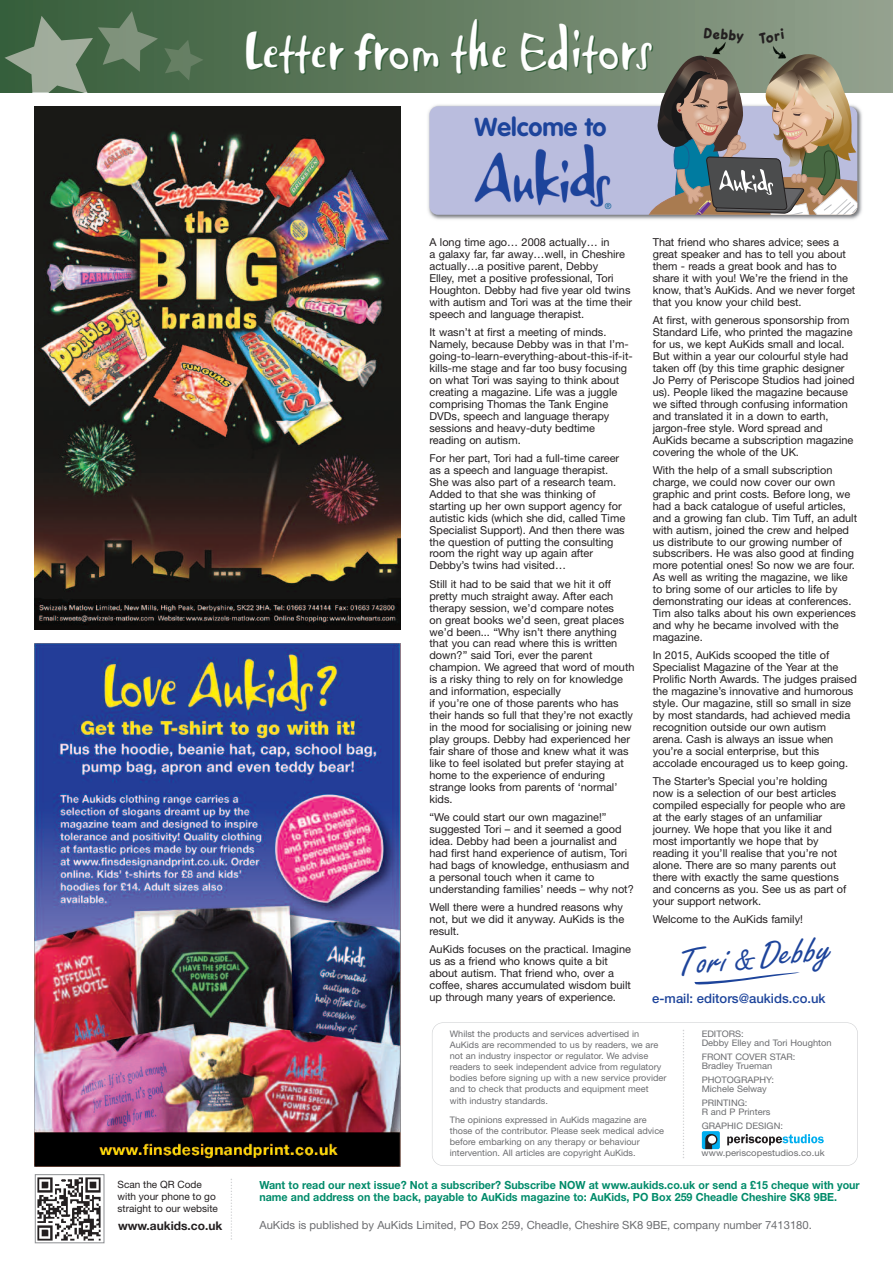
<style>
.page{position:relative;width:893px;height:1263px;background:#fff}
.page>*{position:absolute;margin:0;border:0;box-sizing:border-box;transform-origin:0 0}
.t1{font:50.85px "Airstream ITC";color:#fff;scale:.92 1}
.t2{font:39.6px "Freestyle Script";color:#1d449b;scale:1.13 1}
.t3{font:700 25.5px "VAG Rounded";color:#1d449b}
.t4{font:700 17.1px "BBCDC Comic";color:#231f20}
.t5{font:500 13.05px "Helvetica Neue LT";color:#1d449b}
.t6{font:700 12px "Helvetica Neue LT";color:#231f20}
.t7{font:700 11.25px/12.8px "Helvetica Neue LT";color:#008b6a;scale:.96 1}
.t8{font:11.25px "Helvetica Neue LT";color:#6c6d70}
.t9{font:10.95px/12px "Helvetica Neue LT";color:#231f20}
.t10{font:10.05px/12px "Helvetica Neue LT";color:#231f20}
.t11{font:9px/11.1px "Helvetica Neue LT";color:#6c6d70}
.t12{font:9px/9.4px "Helvetica Neue LT";color:#6c6d70;scale:1.04 1}
.t13{font:9px "Helvetica Neue LT";color:#6c6d70;scale:1.06 1}
.t14{font:8.4px "Helvetica Neue LT";color:#015a92}
.s1{font-size:32.85px}
</style>
<div class="page">
<div style="left:0;top:0;width:893px;height:92px;background:linear-gradient(to right,#365c39,#93a08d)"></div>
<svg style="left:32px;top:92px;width:56px;height:1px"></svg>
<img style="left:5px;top:16px;width:88px;height:76px">
<img style="left:98px;top:11px;width:60px;height:61px">
<img style="left:164px;top:40px;width:39px;height:41px">
<div style="left:432px;top:1022px;width:426px;height:144px;border:1px solid #d1d2d4;border-radius:11px"></div>
<svg style="left:683px;top:1030px;width:1px;height:128px"></svg>
<div style="left:702px;top:1131px;width:18px;height:18px;background:#00aeef;border-radius:2px"></div>
<svg style="left:705px;top:1134px;width:7px;height:15px"></svg>
<svg style="left:707px;top:1134px;width:10px;height:11px"></svg>
<div style="left:708px;top:1135px;width:8px;height:8px;background:#fff;border-radius:50%"></div>
<svg style="left:727px;top:1134px;width:97px;height:11px"></svg>
<img style="left:37px;top:1177px;width:64px;height:64px">
<div style="left:35px;top:1174px;width:70px;height:69px;border:1px solid #939598"></div>
<svg style="left:231px;top:1179px;width:1px;height:61px"></svg>
<img style="left:428px;top:105px;width:434px;height:115px">
<div style="left:429px;top:106px;width:428px;height:109px;background:#babdde;border-radius:9px"></div>
<img style="left:474px;top:145px;width:136px;height:62px">
<img style="left:769px;top:45px;width:18px;height:9px">
<img style="left:710px;top:42px;width:20px;height:12px">
<svg style="left:647px;top:54px;width:210px;height:161px"></svg>
<img style="left:35px;top:106px;width:365px;height:523px">
<img style="left:35px;top:643px;width:365px;height:523px">
<svg style="left:694px;top:972px;width:106px;height:13px"></svg>
<h1 class="t1" style="left:242px;top:32px;width:446px">Letter from the Editors</h1>
<h3 class="t3" style="left:474px;top:112px;width:134px">Welcome to</h3>
<h3 class="t4" style="left:704px;top:28px;width:42px;rotate:4deg">Debby</h3>
<h3 class="t4" style="left:758px;top:34px;width:27px;rotate:-13deg">Tori</h3>
<p class="t10" style="left:118px;top:1179px;width:102px">Scan the QR Code with your phone to go straight to our website</p>
<p class="t6" style="left:118px;top:1221px;width:106px">www.aukids.co.uk</p>
<p class="t14" style="left:605px;top:203px;width:8px">®</p>
<p class="t9" style="left:429px;top:237px;width:204px">A long time ago… 2008 actually… in<br>a galaxy far, far away…well, in Cheshire actually…a positive parent, Debby<br>Elley, met a positive professional, Tori Houghton. Debby had five year old twins with autism and Tori was at the time their speech and language therapist.</p>
<p class="t9" style="left:429px;top:327px;width:205px">It wasn’t at first a meeting of minds.<br>Namely, because Debby was in that I’m&shy;going-to-learn-everything-about-this-if-it&shy;kills-me stage and far too busy focusing on what Tori was saying to think about creating a magazine. Life was a juggle comprising Thomas the Tank Engine DVDs, speech and language therapy sessions and heavy-duty bedtime reading on autism.</p>
<p class="t9" style="left:429px;top:453px;width:197px">For her part, Tori had a full-time career as a speech and language therapist.<br>She was also part of a research team.<br>Added to that she was thinking of starting up her own support agency for autistic kids (which she did, called Time Specialist Support). And then there was the question of putting the consulting room the right way up again after Debby’s twins had visited…</p>
<p class="t9" style="left:429px;top:579px;width:207px">Still it had to be said that we hit it off pretty much straight away. After each therapy session, we’d compare notes<br>on great books we’d seen, great places we’d been... “Why isn’t there anything that you can read where this is written down?” said Tori, ever the parent champion. We agreed that word of mouth is a risky thing to rely on for knowledge and information, especially<br>if you’re one of those parents who has their hands so full that they’re not exactly in the mood for socialising or joining new play groups. Debby had experienced her fair share of those and knew what it was like to feel isolated but prefer staying at home to the experience of enduring strange looks from parents of ‘normal’ kids.</p>
<p class="t9" style="left:429px;top:812px;width:206px">“We could start our own magazine!” suggested Tori – and it seemed a good idea. Debby had been a journalist and had first hand experience of autism, Tori had bags of knowledge, enthusiasm and a personal touch when it came to understanding families’ needs – why not?</p>
<p class="t9" style="left:429px;top:902px;width:196px;text-align:justify">Well there were a hundred reasons why not, but we did it anyway. AuKids is the result.</p>
<p class="t9" style="left:429px;top:944px;width:203px">AuKids focuses on the practical. Imagine us as a friend who knows quite a bit about autism. That friend who, over a coffee, shares accumulated wisdom built up through many years of experience.</p>
<p class="t9" style="left:653px;top:237px;width:204px">That friend who shares advice; sees a great speaker and has to tell you about them - reads a great book and has to share it with you! We’re the friend in the know, that’s AuKids. And we never forget that you know your child best.</p>
<p class="t9" style="left:653px;top:315px;width:203px">At first, with generous sponsorship from Standard Life, who printed the magazine for us, we kept AuKids small and local.<br>But within a year our colourful style had taken off (by this time graphic designer Jo Perry of Periscope Studios had joined us). People liked the magazine because we sifted through confusing information and translated it in a down to earth, jargon-free style. Word spread and AuKids became a subscription magazine covering the whole of the UK.</p>
<p class="t9" style="left:653px;top:465px;width:206px">With the help of a small subscription charge, we could now cover our own graphic and print costs. Before long, we had a back catalogue of useful articles, and a growing fan club. Tim Tuff, an adult with autism, joined the crew and helped us distribute to our growing number of subscribers. He was also good at finding more potential ones! So now we are four.<br>As well as writing the magazine, we like to bring some of our articles to life by demonstrating our ideas at conferences.<br>Tim also talks about his own experiences and why he became involved with the magazine.</p>
<p class="t9" style="left:653px;top:650px;width:206px">In 2015, AuKids scooped the title of Specialist Magazine of the Year at the Prolific North Awards. The judges praised the magazine’s innovative and humorous style. Our magazine, still so small in size by most standards, had achieved media recognition outside our own autism arena. Cash is always an issue when you’re a social enterprise, but this accolade encouraged us to keep going.</p>
<p class="t9" style="left:653px;top:776px;width:195px">The Starter’s Special you’re holding now is a selection of our best articles compiled especially for people who are at the early stages of an unfamiliar journey. We hope that you like it and most importantly we hope that by reading it you’ll realise that you’re not alone. There are so many parents out there with exactly the same questions and concerns as you. See us as part of your support network.</p>
<p class="t9" style="left:653px;top:914px;width:152px">Welcome to the AuKids family!</p>
<h2 class="t2" style="left:675px;top:940px;width:139px;rotate:-6deg">Tori<span class="s1">&amp;</span>Debby</h2>
<p class="t5" style="left:652px;top:993px;width:175px">e-mail: editors@aukids.co.uk</p>
<p class="t11" style="left:450px;top:1029px;width:218px">Whilst the products and services advertised in AuKids are recommended to us by readers, we are not an industry inspector or regulator. We advise readers to seek independent advice from regulatory bodies before signing up with a new service provider and to check that products and equipment meet with industry standards.</p>
<p class="t11" style="left:450px;top:1115px;width:216px">The opinions expressed in AuKids magazine are those of the contributor. Please seek medical advice before embarking on any therapy or behaviour intervention. All articles are copyright AuKids.</p>
<p class="t12" style="left:702px;top:1029px;width:126px">EDITORS:<br>Debby Elley and Tori Houghton</p>
<p class="t12" style="left:702px;top:1053px;width:92px">FRONT COVER STAR:<br>Bradley Trueman</p>
<p class="t12" style="left:702px;top:1076px;width:71px">PHOTOGRAPHY:<br>Michele Selway</p>
<p class="t12" style="left:702px;top:1099px;width:68px">PRINTING:<br>R and P Printers</p>
<p class="t12" style="left:702px;top:1122px;width:80px">GRAPHIC DESIGN:</p>
<p class="t13" style="left:702px;top:1150px;width:118px">www.periscopestudios.co.uk</p>
<p class="t7" style="left:259px;top:1179px;width:627px">Want to read our next issue? Not a subscriber? Subscribe NOW at www.aukids.co.uk or send a £15 cheque with your name and address on the back, payable to AuKids magazine to: AuKids, PO Box 259 Cheadle Cheshire SK8 9BE.</p>
<p class="t8" style="left:259px;top:1221px;width:554px">AuKids is published by AuKids Limited, PO Box 259, Cheadle, Cheshire SK8 9BE, company number 7413180.</p>
</div>
